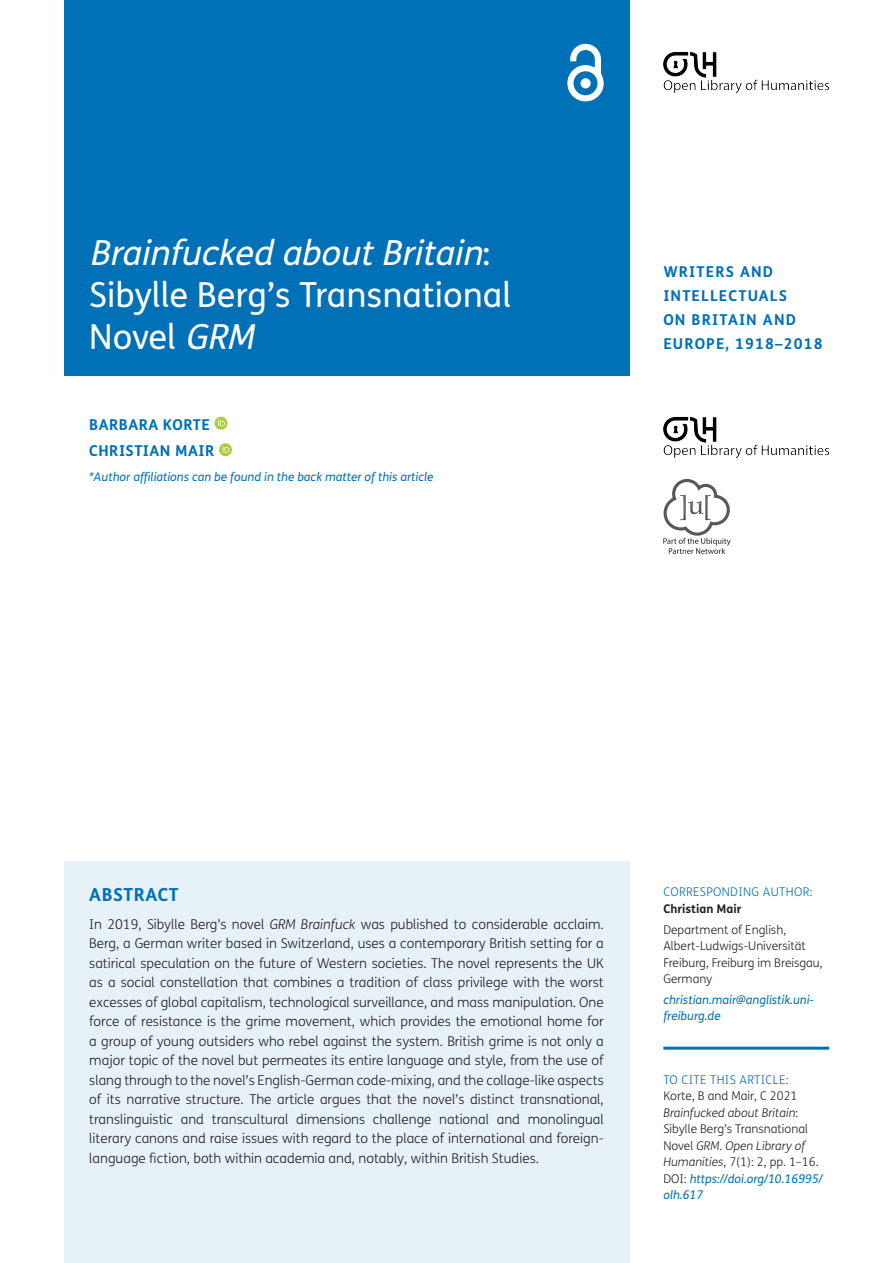
<style>
.page{position:relative;width:893px;height:1263px;background:#fff}
.page>*{position:absolute;margin:0;border:0;box-sizing:border-box;transform-origin:0 0}
.Article_Title{font:34.5px/42px "FS Me";color:#fff}
.t1{font:700 18px "FS Me";letter-spacing:.03em;color:#0070b7}
.Article_Type{font:700 15px/24px "FS Me";letter-spacing:.075em;color:#0070b7}
.Cover_Authors{font:700 15px "FS Me";letter-spacing:.03em;color:#0070b7}
.Abstract_Copy{font:300 13.5px/19.5px "FS Me";color:#231f20;text-align:justify}
.Meta{font:300 12px/16.5px "FS Me";color:#231f20}
.Meta-2{font:italic 12px/16.5px "FS Me";color:#0070b7}
.Meta_Titles{font:300 12px "FS Me";letter-spacing:.03em;color:#0070b7}
.Meta_Titles_-_Rule{font:300 12px "FS Me";letter-spacing:.03em;color:#0070b7}
.Meta-3{font:700 12px "FS Me";color:#231f20}
.s1{font-style:italic}
.s2{font-weight:400;font-style:italic;color:#0070b7}
</style>
<div class="page">
<div style="left:64px;top:0;width:565px;height:376px;background:#0070b7"></div>
<svg style="left:567px;top:44px;width:37px;height:57px"></svg>
<img style="left:663px;top:52px;width:166px;height:41px">
<img style="left:663px;top:417px;width:166px;height:41px">
<svg style="left:663px;top:479px;width:68px;height:75px"></svg>
<hr style="left:663px;top:1047px;width:166px;height:3px;background:#0070b7">
<div style="left:64px;top:861px;width:565px;height:402px;background:#e6f1f8"></div>
<div style="left:215px;top:417px;width:12px;height:13px;background:#a6ce39;border-radius:50%"></div>
<svg style="left:218px;top:419px;width:7px;height:7px"></svg>
<svg style="left:219px;top:443px;width:13px;height:13px"></svg>
<svg style="left:223px;top:446px;width:7px;height:7px"></svg>
<p class="Article_Title" style="left:89px;top:232px;width:423px"><span class="s1">Brainfucked aboutBritain</span>:<br>Sibylle Berg’s Transnational<br>Novel <span class="s1">GRM</span></p>
<p class="Cover_Authors" style="left:89px;top:415px;width:122px">BARBARA KORTE</p>
<p class="Cover_Authors" style="left:89px;top:441px;width:127px">CHRISTIAN MAIR</p>
<p class="Meta-2" style="left:89px;top:469px;width:346px">*Author affiliations can be found in the back matter of this article</p>
<p class="Article_Type" style="left:663px;top:259px;width:161px">WRITERS AND<br>INTELLECTUALS<br>ON BRITAIN AND<br>EUROPE, 1918–2018</p>
<h1 class="t1" style="left:89px;top:883px;width:91px">ABSTRACT</h1>
<p class="Abstract_Copy" style="left:89px;top:914px;width:516px">In 2019, Sibylle Berg’s novel <span class="s1">GRM Brainfuck</span> was published to considerable acclaim.<br>Berg, a German writer based in Switzerland, uses a contemporary British setting for a satirical speculation on the future of Western societies. The novel represents the UK as a social constellation that combines a tradition of class privilege with the worst excesses of global capitalism, technological surveillance, and mass manipulation. One force of resistance is the grime movement, which provides the emotional home for a group of young outsiders who rebel against the system. British grime is not only a major topic of the novel but permeates its entire language and style, from the use of slang through to the novel’s English-German code-mixing, and the collage-like aspects of its narrative structure. The article argues that the novel’s distinct transnational, translinguistic and transcultural dimensions challenge national and monolingual literary canons and raise issues with regard to the place of international and foreign&shy;language fiction, both within academia and, notably, within British Studies.</p>
<p class="Meta_Titles" style="left:663px;top:885px;width:151px">CORRESPONDING AUTHOR:</p>
<p class="Meta-3" style="left:663px;top:901px;width:80px">Christian Mair</p>
<p class="Meta" style="left:663px;top:921px;width:161px">Department of English,<br>Albert-Ludwigs-Universität<br>Freiburg, Freiburg im Breisgau,<br>Germany</p>
<p class="Meta-2" style="left:663px;top:992px;width:152px">christian.mair@anglistik.uni&shy;freiburg.de</p>
<p class="Meta_Titles_-_Rule" style="left:663px;top:1073px;width:127px">TO CITE THIS ARTICLE:</p>
<p class="Meta" style="left:663px;top:1088px;width:161px">Korte, B and Mair, C 2021<br><span class="s1">Brainfucked about Britain</span>:<br>Sibylle Berg’s Transnational<br>Novel <span class="s1">GRM</span>. <span class="s1">Open Library of<br>Humanities</span>, 7(1): 2, pp. 1–16.<br>DOI: <span class="s2">https://doi.org/10.16995/ olh.617</span></p>
</div>
